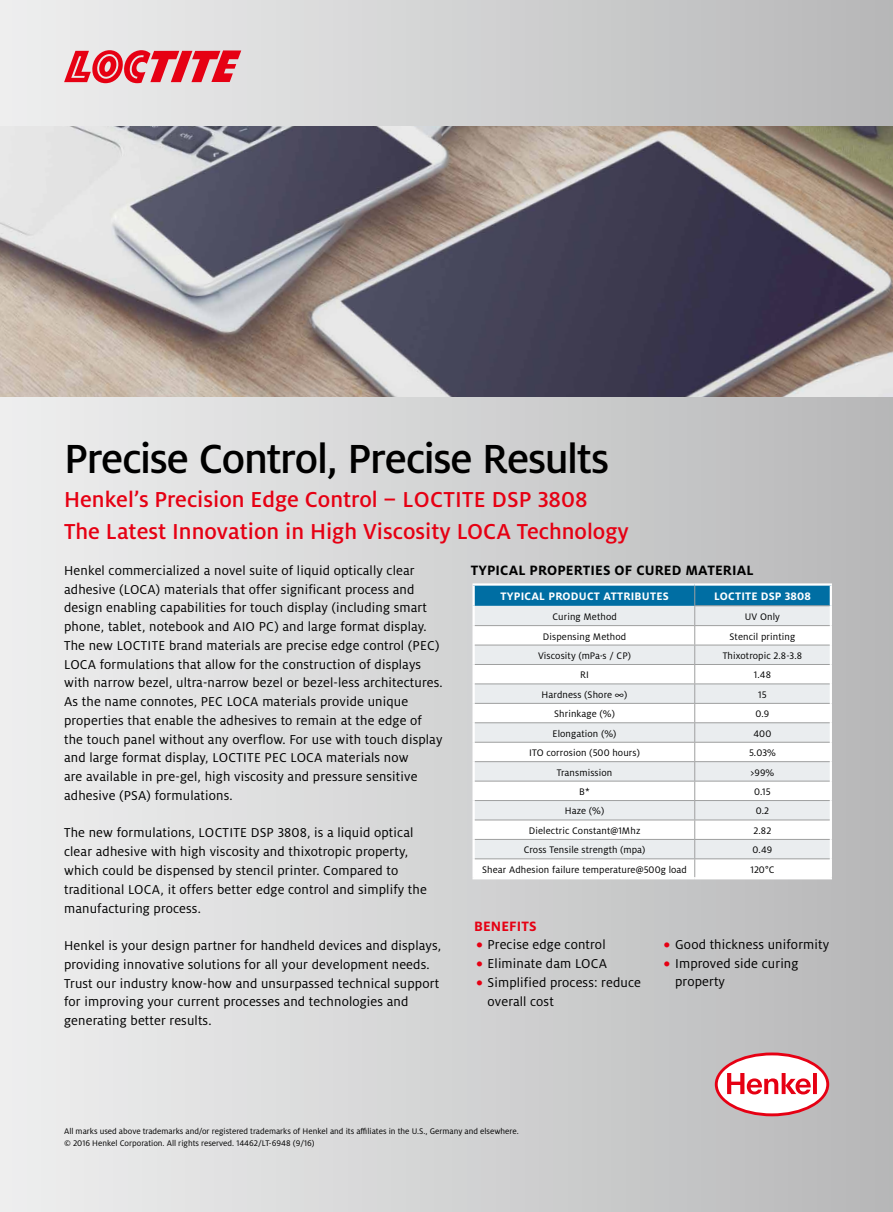
<style>
.page{position:relative;width:893px;height:1212px;background:#fff}
.page>*{position:absolute;margin:0;border:0;box-sizing:border-box;transform-origin:0 0}
.t1{font:500 45px "Henkel Milo";letter-spacing:-.03em;color:#000}
.t2{font:500 24px/31.8px "Henkel Milo";color:#e60013}
.t3{font:700 15px "Henkel Milo";letter-spacing:.01em;color:#000}
.t4{font:700 15px "Henkel Milo";letter-spacing:.01em;color:#e60013}
.t5{font:14.25px/18.8px "Henkel Milo";letter-spacing:.01em;color:#000}
.t6{font:700 12px "Henkel Milo";letter-spacing:.02em;color:#fff}
.t7{font:10.5px "Henkel Milo";letter-spacing:.01em;color:#000}
.t8{font:9px/12px "Henkel Milo";color:#000}
.s1{font-weight:700;color:#e60013}
</style>
<div class="page">
<div style="left:0;top:0;width:893px;height:1212px;background:linear-gradient(to right,#efefef,#b7b7b8)"></div>
<img style="left:0;top:127px;width:893px;height:270px">
<div style="left:474px;top:584px;width:221px;height:22px;background:#006ea3"></div>
<div style="left:695px;top:584px;width:136px;height:22px;background:#006ea3"></div>
<div style="left:475px;top:606px;width:355px;height:19px;background:#eaedef"></div>
<svg style="left:475px;top:626px;width:355px;height:251px"></svg>
<hr style="left:472px;top:606px;width:3px;height:20px;background:#fff">
<hr style="left:472px;top:626px;width:3px;height:19px;background:#fff">
<hr style="left:472px;top:645px;width:3px;height:19px;background:#fff">
<hr style="left:472px;top:664px;width:3px;height:20px;background:#fff">
<hr style="left:472px;top:684px;width:3px;height:19px;background:#fff">
<hr style="left:472px;top:703px;width:3px;height:20px;background:#fff">
<hr style="left:472px;top:723px;width:3px;height:19px;background:#fff">
<hr style="left:472px;top:742px;width:3px;height:20px;background:#fff">
<hr style="left:472px;top:762px;width:3px;height:19px;background:#fff">
<hr style="left:472px;top:781px;width:3px;height:19px;background:#fff">
<hr style="left:472px;top:800px;width:3px;height:20px;background:#fff">
<hr style="left:472px;top:820px;width:3px;height:19px;background:#fff">
<hr style="left:472px;top:839px;width:3px;height:20px;background:#fff">
<hr style="left:472px;top:859px;width:3px;height:18px;background:#fff">
<hr style="left:472px;top:877px;width:223px;height:2px;background:#fff">
<hr style="left:695px;top:877px;width:137px;height:2px;background:#fff">
<hr style="left:472px;top:583px;width:223px;height:3px;background:#fff">
<hr style="left:472px;top:586px;width:3px;height:20px;background:#fff">
<hr style="left:695px;top:583px;width:137px;height:3px;background:#fff">
<hr style="left:830px;top:586px;width:2px;height:20px;background:#fff">
<hr style="left:694px;top:605px;width:136px;height:1px;background:#9fa0a0">
<svg style="left:694px;top:586px;width:1px;height:291px"></svg>
<hr style="left:830px;top:606px;width:2px;height:20px;background:#fff">
<svg style="left:830px;top:626px;width:2px;height:38px"></svg>
<hr style="left:830px;top:664px;width:2px;height:20px;background:#fff">
<svg style="left:830px;top:684px;width:2px;height:19px"></svg>
<hr style="left:830px;top:703px;width:2px;height:20px;background:#fff">
<svg style="left:830px;top:723px;width:2px;height:19px"></svg>
<hr style="left:830px;top:742px;width:2px;height:20px;background:#fff">
<svg style="left:830px;top:762px;width:2px;height:38px"></svg>
<hr style="left:830px;top:800px;width:2px;height:20px;background:#fff">
<svg style="left:830px;top:820px;width:2px;height:19px"></svg>
<hr style="left:830px;top:839px;width:2px;height:20px;background:#fff">
<svg style="left:830px;top:859px;width:2px;height:18px"></svg>
<hr style="left:475px;top:625px;width:220px;height:1px;background:#9fa0a0">
<hr style="left:695px;top:625px;width:135px;height:1px;background:#9fa0a0">
<hr style="left:475px;top:645px;width:220px;height:1px;background:#9fa0a0">
<hr style="left:695px;top:645px;width:135px;height:1px;background:#9fa0a0">
<hr style="left:475px;top:664px;width:220px;height:1px;background:#9fa0a0">
<hr style="left:695px;top:664px;width:135px;height:1px;background:#9fa0a0">
<hr style="left:475px;top:683px;width:220px;height:1px;background:#9fa0a0">
<hr style="left:695px;top:683px;width:135px;height:1px;background:#9fa0a0">
<hr style="left:475px;top:703px;width:220px;height:1px;background:#9fa0a0">
<hr style="left:695px;top:703px;width:135px;height:1px;background:#9fa0a0">
<hr style="left:475px;top:722px;width:220px;height:1px;background:#9fa0a0">
<hr style="left:695px;top:722px;width:135px;height:1px;background:#9fa0a0">
<hr style="left:475px;top:742px;width:220px;height:1px;background:#9fa0a0">
<hr style="left:695px;top:742px;width:135px;height:1px;background:#9fa0a0">
<hr style="left:475px;top:761px;width:220px;height:1px;background:#9fa0a0">
<hr style="left:695px;top:761px;width:135px;height:1px;background:#9fa0a0">
<hr style="left:475px;top:781px;width:220px;height:1px;background:#9fa0a0">
<hr style="left:695px;top:781px;width:135px;height:1px;background:#9fa0a0">
<hr style="left:475px;top:800px;width:220px;height:1px;background:#9fa0a0">
<hr style="left:695px;top:800px;width:135px;height:1px;background:#9fa0a0">
<hr style="left:475px;top:819px;width:220px;height:1px;background:#9fa0a0">
<hr style="left:695px;top:819px;width:135px;height:1px;background:#9fa0a0">
<hr style="left:475px;top:839px;width:220px;height:1px;background:#9fa0a0">
<hr style="left:695px;top:839px;width:135px;height:1px;background:#9fa0a0">
<hr style="left:475px;top:858px;width:220px;height:1px;background:#9fa0a0">
<hr style="left:695px;top:858px;width:135px;height:1px;background:#9fa0a0">
<svg style="left:64px;top:50px;width:177px;height:33px;background:#e56671"></svg>
<svg style="left:715px;top:1052px;width:114px;height:64px"></svg>
<h1 class="t1" style="left:64px;top:434px;width:547px">Precise Control, Precise Results</h1>
<h2 class="t2" style="left:64px;top:484px;width:566px">Henkel’s Precision Edge Control – LOCTITE DSP 3808<br>The Latest Innovation in High Viscosity LOCA Technology</h2>
<p class="t5" style="left:64px;top:561px;width:380px">Henkel commercialized a novel suite of liquid optically clear adhesive (LOCA) materials that offer significant process and design enabling capabilities for touch display (including smart phone, tablet, notebook and AIO PC) and large format display.<br>The new LOCTITE brand materials are precise edge control (PEC)<br>LOCA formulations that allow for the construction of displays with narrow bezel, ultra-narrow bezel or bezel-less architectures.<br>As the name connotes, PEC LOCA materials provide unique properties that enable the adhesives to remain at the edge of the touch panel without any overflow. For use with touch display and large format display, LOCTITE PEC LOCA materials now<br>are available in pre-gel, high viscosity and pressure sensitive adhesive (PSA) formulations.</p>
<p class="t5" style="left:64px;top:824px;width:364px">The new formulations, LOCTITE DSP 3808, is a liquid optical clear adhesive with high viscosity and thixotropic property, which could be dispensed by stencil printer. Compared to traditional LOCA, it offers better edge control and simplify the manufacturing process.</p>
<p class="t5" style="left:64px;top:936px;width:379px">Henkel is your design partner for handheld devices and displays, providing innovative solutions for all your development needs.<br>Trust our industry know-how and unsurpassed technical support for improving your current processes and technologies and generating better results.</p>
<p class="t3" style="left:471px;top:562px;width:284px">TYPICAL PROPERTIES OF CURED MATERIAL</p>
<p class="t6" style="left:500px;top:589px;width:170px">TYPICAL PRODUCT ATTRIBUTES</p>
<p class="t6" style="left:714px;top:589px;width:98px">LOCTITE DSP 3808</p>
<p class="t7" style="left:552px;top:611px;width:66px">Curing Method</p>
<p class="t7" style="left:745px;top:611px;width:37px">UV Only</p>
<p class="t7" style="left:543px;top:630px;width:85px">Dispensing Method</p>
<p class="t7" style="left:730px;top:630px;width:67px">Stencil printing</p>
<p class="t7" style="left:538px;top:650px;width:95px">Viscosity (mPa·s / CP)</p>
<p class="t7" style="left:723px;top:650px;width:81px">Thixotropic 2.8-3.8</p>
<p class="t7" style="left:580px;top:669px;width:10px">RI</p>
<p class="t7" style="left:754px;top:669px;width:19px">1.48</p>
<p class="t7" style="left:542px;top:689px;width:87px">Hardness (Shore ∞)</p>
<p class="t7" style="left:758px;top:689px;width:10px">15</p>
<p class="t7" style="left:554px;top:708px;width:62px">Shrinkage (%)</p>
<p class="t7" style="left:755px;top:708px;width:15px">0.9</p>
<p class="t7" style="left:552px;top:728px;width:66px">Elongation (%)</p>
<p class="t7" style="left:753px;top:728px;width:19px">400</p>
<p class="t7" style="left:529px;top:747px;width:112px">ITO corrosion (500 hours)</p>
<p class="t7" style="left:749px;top:747px;width:28px">5.03%</p>
<p class="t7" style="left:557px;top:766px;width:57px">Transmission</p>
<p class="t7" style="left:750px;top:766px;width:25px">&gt;99%</p>
<p class="t7" style="left:579px;top:786px;width:12px">B*</p>
<p class="t7" style="left:754px;top:786px;width:18px">0.15</p>
<p class="t7" style="left:565px;top:805px;width:41px">Haze (%)</p>
<p class="t7" style="left:756px;top:805px;width:15px">0.2</p>
<p class="t7" style="left:529px;top:825px;width:113px">Dielectric Constant@1Mhz</p>
<p class="t7" style="left:754px;top:825px;width:19px">2.82</p>
<p class="t7" style="left:524px;top:844px;width:123px">Cross Tensile strength (mpa)</p>
<p class="t7" style="left:752px;top:844px;width:21px">0.49</p>
<p class="t7" style="left:482px;top:864px;width:206px">Shear Adhesion failure temperature@500g load</p>
<p class="t7" style="left:750px;top:864px;width:26px">120°C</p>
<p class="t4" style="left:474px;top:917px;width:64px">BENEFITS</p>
<p class="t5" style="left:476px;top:936px;width:131px"><span class="s1">•</span> Precise edge control</p>
<p class="t5" style="left:476px;top:954px;width:132px"><span class="s1">•</span> Eliminate dam LOCA</p>
<p class="t5" style="left:488px;top:973px;width:155px;text-indent:-11px"><span class="s1">•</span> Simplified process: reduce overall cost</p>
<p class="t5" style="left:664px;top:935px;width:167px"><span class="s1">•</span> Good thickness uniformity</p>
<p class="t5" style="left:675px;top:954px;width:125px;text-indent:-11px"><span class="s1">•</span> Improved side curing property</p>
<p class="t8" style="left:64px;top:1126px;width:456px">All marks used above trademarks and/or registered trademarks of Henkel and its affiliates in the U.S., Germany and elsewhere. © 2016 Henkel Corporation. All rights reserved. 14462/LT-6948 (9/16)</p>
</div>
